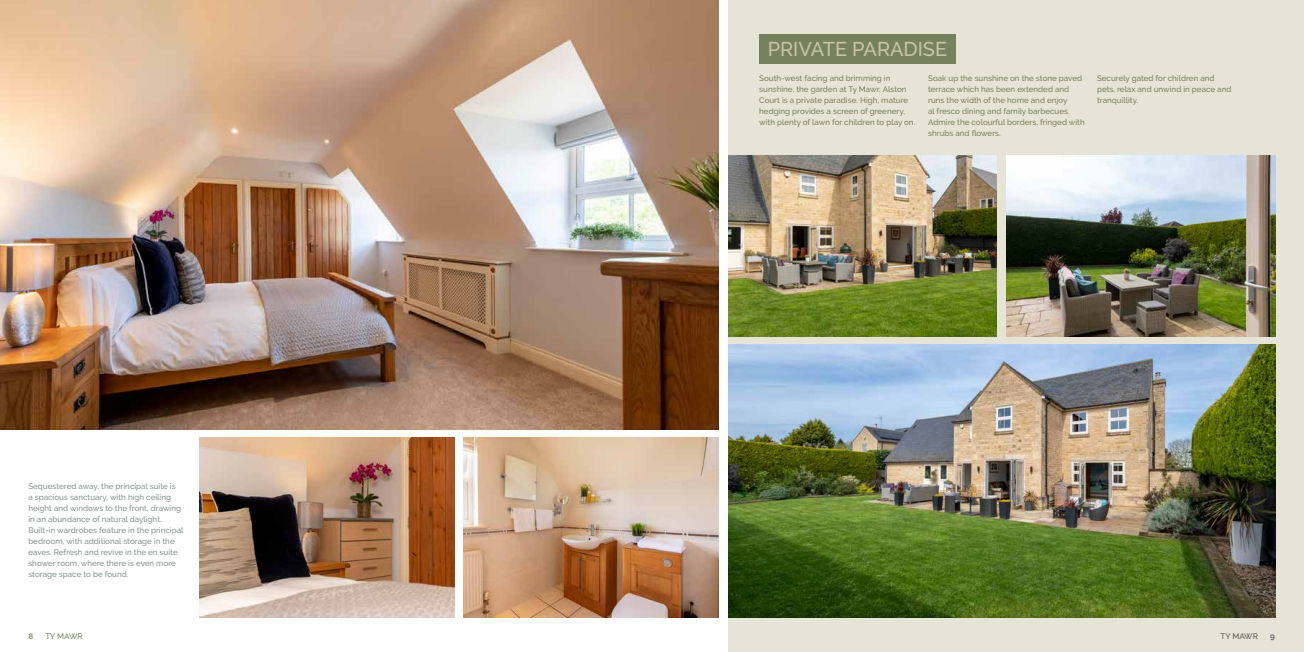
<style>
.page{position:relative;width:1304px;height:652px;background:#fff}
.page>*{position:absolute;margin:0;border:0;box-sizing:border-box;transform-origin:0 0}
.t1{font:500 19.9px "Raleway";color:#c9c4a9}
.t2{font:500 8px/11px "Raleway";color:#76825d}
.t3{font:500 8px/11px "Raleway";color:#88938f}
.t4{font:500 8px "Raleway";color:#575756}
.t5{font:600 8px "Raleway";color:#76825d}
.t6{font:600 8px "Raleway";color:#575756}
</style>
<div class="page">
<div style="left:728px;top:0;width:576px;height:652px;background:#e6e3d7"></div>
<img style="left:0;top:0;width:719px;height:429px">
<img style="left:199px;top:437px;width:255px;height:181px">
<img style="left:728px;top:156px;width:269px;height:181px">
<img style="left:464px;top:437px;width:255px;height:181px">
<img style="left:1007px;top:156px;width:269px;height:181px">
<img style="left:728px;top:344px;width:548px;height:274px">
<div style="left:759px;top:34px;width:197px;height:30px;background:#76825d"></div>
<p class="t3" style="left:28px;top:480px;width:157px">Sequestered away, the principal suite is<br>a spacious sanctuary, with high ceiling height and windows to the front, drawing in an abundance of natural daylight.<br>Built-in wardrobes feature in the principal bedroom, with additional storage in the eaves. Refresh and revive in the en suite shower room, where there is even more storage space to be found.</p>
<p class="t5" style="left:28px;top:631px;width:6px">8</p>
<p class="t2" style="left:45px;top:630px;width:39px">TY MAWR</p>
<h1 class="t1" style="left:768px;top:37px;width:181px">PRIVATE PARADISE</h1>
<p class="t2" style="left:759px;top:73px;width:158px">South-west facing and brimming in sunshine, the garden at Ty Mawr, Alston Court is a private paradise. High, mature hedging provides a screen of greenery, with plenty of lawn for children to play on.</p>
<p class="t2" style="left:928px;top:73px;width:158px">Soak up the sunshine on the stone paved terrace which has been extended and runs the width of the home and enjoy<br>al fresco dining and family barbecues.<br>Admire the colourful borders, fringed with shrubs and flowers.</p>
<p class="t2" style="left:1097px;top:73px;width:136px">Securely gated for children and pets, relax and unwind in peace and tranquillity.</p>
<p class="t4" style="left:1220px;top:631px;width:39px">TY MAWR</p>
<p class="t6" style="left:1270px;top:631px;width:6px">9</p>
</div>
